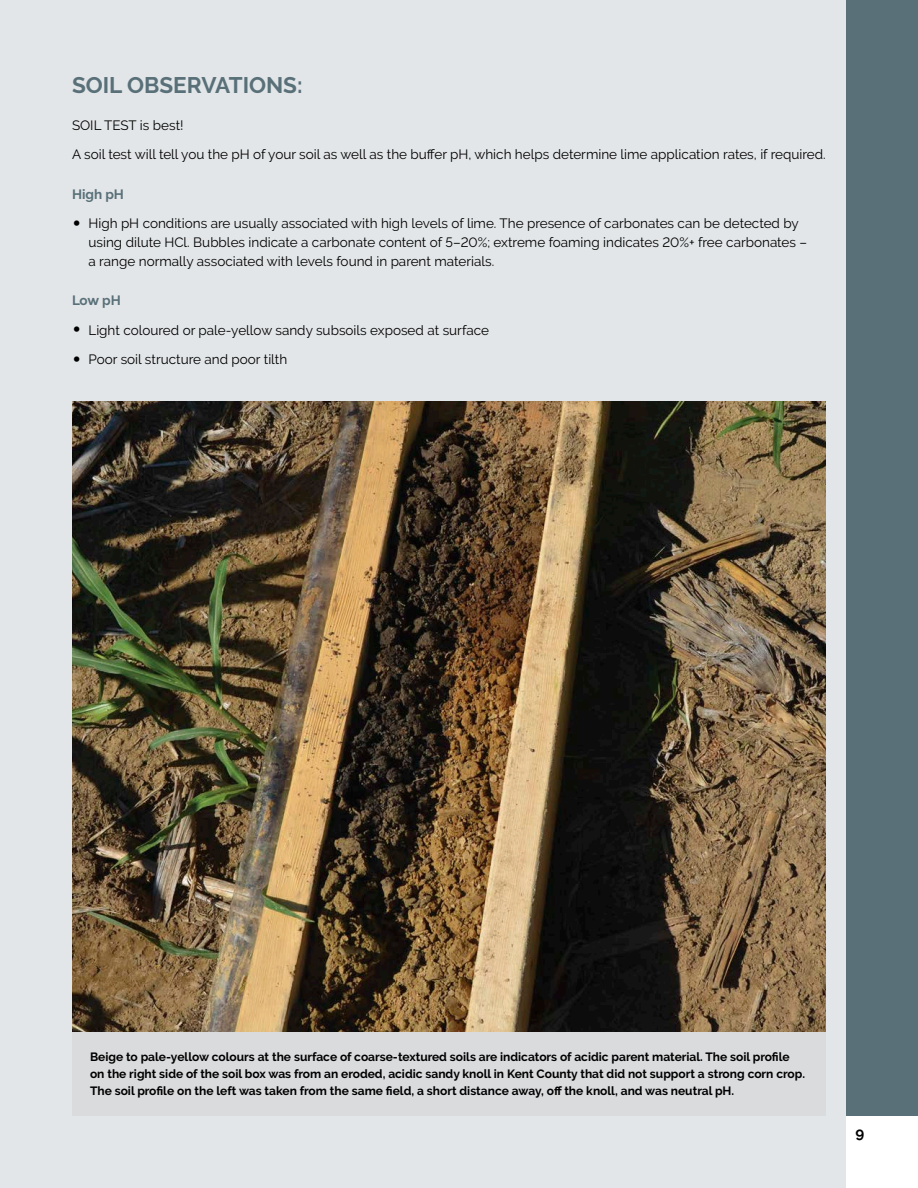
<style>
.page{position:relative;width:918px;height:1188px;background:#fff}
.page>*{position:absolute;margin:0;border:0;box-sizing:border-box;transform-origin:0 0}
.t1{font:700 22.5px "Raleway";color:#597079}
.t2{font:700 15px "Raleway";color:#000}
.Body{font:13.5px/18.8px "Raleway";color:#000}
.t3{font:700 13.5px "Raleway";letter-spacing:-.005em;color:#597079}
.Captions{font:700 12px/17.2px "Raleway";color:#000}
.s1{font-weight:700;font-size:25.5px}
</style>
<div class="page">
<div style="left:0;top:0;width:846px;height:1188px;background:#e3e6e8"></div>
<div style="left:846px;top:0;width:72px;height:1116px;background:#597079"></div>
<img style="left:72px;top:401px;width:754px;height:631px">
<div style="left:72px;top:1032px;width:754px;height:84px;background:#dadadc"></div>
<h2 class="t1" style="left:72px;top:72px;width:232px">SOIL OBSERVATIONS:</h2>
<p class="Body" style="left:72px;top:116px;width:113px">SOIL TEST is best!</p>
<p class="Body" style="left:72px;top:145px;width:755px">A soil test will tell you the pH of your soil as well as the buffer pH, which helps determine lime application rates, if required.</p>
<h3 class="t3" style="left:72px;top:186px;width:53px">High pH</h3>
<p class="Body" style="left:88px;top:214px;width:720px;text-indent:-16px"><span class="s1">•</span> High pH conditions are usually associated with high levels of lime. The presence of carbonates can be detected by using dilute HCl. Bubbles indicate a carbonate content of 5–20%; extreme foaming indicates 20%+ free carbonates – a range normally associated with levels found in parent materials.</p>
<h3 class="t3" style="left:72px;top:293px;width:50px">Low pH</h3>
<p class="Body" style="left:72px;top:320px;width:418px"><span class="s1">•</span> Light coloured or pale-yellow sandy subsoils exposed at surface</p>
<p class="Body" style="left:72px;top:350px;width:217px"><span class="s1">•</span> Poor soil structure and poor tilth</p>
<p class="Captions" style="left:90px;top:1048px;width:717px">Beige to pale-yellow colours at the surface of coarse-textured soils are indicators of acidic parent material. The soil profile on the right side of the soil box was from an eroded, acidic sandy knoll in Kent County that did not support a strong corn crop.<br>The soil profile on the left was taken from the same field, a short distance away, off the knoll, and was neutral pH.</p>
<p class="t2" style="left:856px;top:1125px;width:10px">9</p>
</div>
